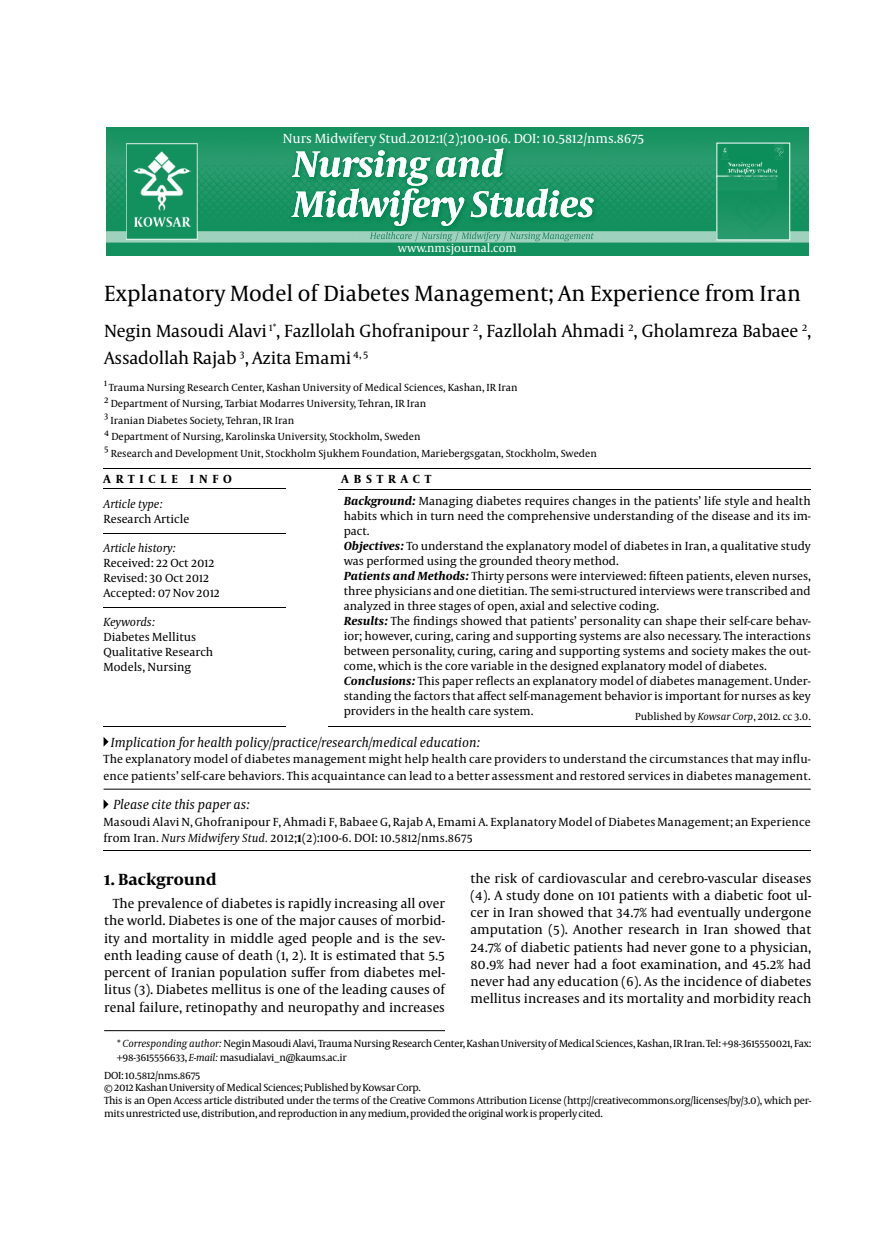
<style>
.page{position:relative;width:893px;height:1234px;background:#fff}
.page>*{position:absolute;margin:0;border:0;box-sizing:border-box;transform-origin:0 0}
.t1{font:22.5px "Capitolium News";color:#000}
.t2{font:18px/27px "Capitolium News";letter-spacing:-.01em;color:#000}
.t3{font:700 16.5px "Capitolium News";color:#000}
.t4{font:13.5px/17.2px "Capitolium News";color:#000;text-align:justify}
.t5{font:italic 13.5px "Capitolium News";color:#000}
.t6{font:13.5px "Capitolium News";color:#fff}
.t7{font:12px/15px "Capitolium News";color:#000}
.t8{font:italic 12px "Capitolium News";color:#000}
.t9{font:700 12px "Capitolium News";letter-spacing:.4em;color:#000}
.t10{font:12px "Capitolium News";color:#fff}
.t11{font:10.5px/12.6px "Capitolium News";letter-spacing:-.025em;color:#000}
.t12{font:10.5px/16.5px "Capitolium News";color:#000}
.s1{font-weight:700;font-style:italic}
.s2{font-style:italic}
.s3{font-weight:700}
</style>
<div class="page">
<img style="left:106px;top:128px;width:702px;height:127px">
<img style="left:718px;top:145px;width:70px;height:93px">
<hr style="left:104px;top:468px;width:707px;height:1px;background:#000">
<hr style="left:104px;top:607px;width:182px;height:1px;background:#000">
<hr style="left:104px;top:726px;width:182px;height:1px;background:#000">
<hr style="left:104px;top:533px;width:182px;height:1px;background:#000">
<hr style="left:104px;top:488px;width:182px;height:1px;background:#000">
<svg style="left:104px;top:800px;width:5px;height:9px"></svg>
<svg style="left:104px;top:737px;width:5px;height:9px"></svg>
<hr style="left:104px;top:849px;width:707px;height:1px;background:#000">
<hr style="left:104px;top:788px;width:707px;height:1px;background:#000">
<hr style="left:338px;top:489px;width:473px;height:1px;background:#000">
<hr style="left:328px;top:725px;width:483px;height:1px;background:#000">
<hr style="left:104px;top:1030px;width:341px;height:1px;background:#000">
<p class="t6" style="left:283px;top:131px;width:363px">Nurs Midwifery Stud.2012:1(2);100-106. DOI: 10.5812/nms.8675</p>
<p class="t10" style="left:398px;top:241px;width:120px">www.nmsjournal.com</p>
<h1 class="t1" style="left:104px;top:280px;width:698px">Explanatory Model of Diabetes Management; An Experience from Iran</h1>
<h2 class="t2" style="left:104px;top:317px;width:709px">Negin Masoudi Alavi <sup>1*</sup>, Fazllolah Ghofranipour <sup>2</sup>, Fazllolah Ahmadi <sup>2</sup>, Gholamreza Babaee <sup>2</sup>,<br>Assadollah Rajab <sup>3</sup>, Azita Emami <sup>4,</sup> <sup>5</sup></h2>
<p class="t12" style="left:104px;top:379px;width:494px"><sup>1</sup> Trauma Nursing Research Center, Kashan University of Medical Sciences, Kashan, IR Iran<br><sup>2</sup> Department of Nursing, Tarbiat Modarres University, Tehran, IR Iran<br><sup>3</sup> Iranian Diabetes Society, Tehran, IR Iran<br><sup>4</sup> Department of Nursing, Karolinska University, Stockholm, Sweden<br><sup>5</sup> Research and Development Unit, Stockholm Sjukhem Foundation, Mariebergsgatan, Stockholm, Sweden</p>
<p class="t9" style="left:104px;top:472px;width:130px">ARTICLE INFO</p>
<p class="t9" style="left:342px;top:472px;width:91px">ABSTRACT</p>
<p class="t8" style="left:104px;top:497px;width:61px">Article type:</p>
<p class="t7" style="left:104px;top:511px;width:87px">Research Article</p>
<p class="t8" style="left:104px;top:541px;width:74px">Article history:</p>
<p class="t7" style="left:104px;top:556px;width:118px">Received: 22 Oct 2012<br>Revised: 30 Oct 2012<br>Accepted: 07 Nov 2012</p>
<p class="t8" style="left:104px;top:615px;width:53px">Keywords:</p>
<p class="t7" style="left:104px;top:629px;width:111px">Diabetes Mellitus<br>Qualitative Research<br>Models, Nursing</p>
<p class="t7" style="left:344px;top:494px;width:469px"><span class="s1">Background:</span> Managing diabetes requires changes in the patients’ life style and health habits which in turn need the comprehensive understanding of the disease and its im&shy;pact.<br><span class="s1">Objectives:</span> To understand the explanatory model of diabetes in Iran, a qualitative study was performed using the grounded theory method.<br><span class="s1">Patients and Methods:</span> Thirty persons were interviewed: fifteen patients, eleven nurses, three physicians and one dietitian. The semi-structured interviews were transcribed and analyzed in three stages of open, axial and selective coding.<br><span class="s1">Results:</span> The findings showed that patients’ personality can shape their self-care behav&shy;ior; however, curing, caring and supporting systems are also necessary. The interactions between personality, curing, caring and supporting systems and society makes the out&shy;come, which is the core variable in the designed explanatory model of diabetes.<br><span class="s1">Conclusions:</span> This paper reflects an explanatory model of diabetes management. Under&shy;standing the factors that affect self-management behavior is important for nurses as key providers in the health care system.</p>
<p class="t12" style="left:635px;top:708px;width:177px">Published by <span class="s2">Kowsar Corp</span>, 2012. cc 3.0.</p>
<p class="t5" style="left:111px;top:734px;width:371px">Implication for health policy/practice/research/medical education:</p>
<p class="t7" style="left:104px;top:751px;width:709px;line-height:16.5px">The explanatory model of diabetes management might help health care providers to understand the circumstances that may influ&shy;ence patients’ self-care behaviors. This acquaintance can lead to a better assessment and restored services in diabetes management.</p>
<p class="t5" style="left:113px;top:797px;width:138px">Please cite this paper as:</p>
<p class="t7" style="left:104px;top:813px;width:709px;line-height:16.5px">Masoudi Alavi N, Ghofranipour F, Ahmadi F, Babaee G, Rajab A, Emami A. Explanatory Model of Diabetes Management; an Experience from Iran. <span class="s2">Nurs Midwifery Stud.</span> 2012;<span class="s3">1</span>(2):100-6. DOI: 10.5812/nms.8675</p>
<h3 class="t3" style="left:104px;top:869px;width:114px">1. Background</h3>
<p class="t4" style="left:104px;top:894px;width:342px;text-indent:9px">The prevalence of diabetes is rapidly increasing all over the world. Diabetes is one of the major causes of morbid&shy;ity and mortality in middle aged people and is the sev&shy;enth leading cause of death (1, 2). It is estimated that 5.5 percent of Iranian population suffer from diabetes mel&shy;litus (3). Diabetes mellitus is one of the leading causes of renal failure, retinopathy and neuropathy and increases</p>
<p class="t4" style="left:470px;top:869px;width:342px">the risk of cardiovascular and cerebro-vascular diseases (4). A study done on 101 patients with a diabetic foot ul&shy;cer in Iran showed that 34.7% had eventually undergone amputation (5). Another research in Iran showed that 24.7% of diabetic patients had never gone to a physician, 80.9% had never had a foot examination, and 45.2% had never had any education (6). As the incidence of diabetes mellitus increases and its mortality and morbidity reach</p>
<p class="t11" style="left:117px;top:1036px;width:696px;line-height:13.5px">* <span class="s2">Corresponding author:</span> Negin Masoudi Alavi, Trauma Nursing Research Center, Kashan University of Medical Sciences, Kashan, IR Iran. Tel: +98-3615550021, Fax: +98-3615556633, <span class="s2">E-mail:</span> masudialavi_n@kaums.ac.ir</p>
<p class="t11" style="left:104px;top:1068px;width:709px">DOI: 10.5812/nms.8675<br>© 2012 Kashan University of Medical Sciences; Published by Kowsar Corp.<br>This is an Open Access article distributed under the terms of the Creative Commons Attribution License (http://creativecommons.org/licenses/by/3.0), which per&shy;mits unrestricted use, distribution, and reproduction in any medium, provided the original work is properly cited.</p>
</div>
